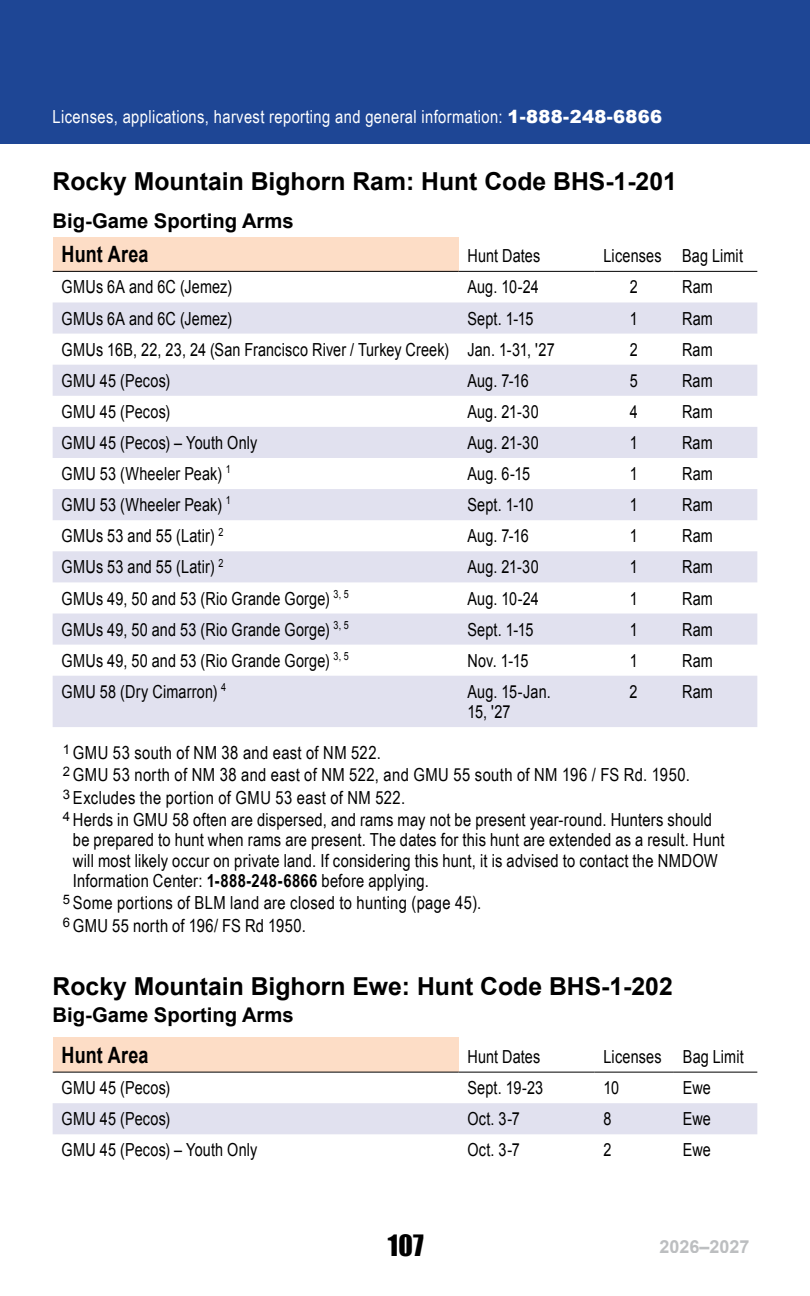
<style>
.page{position:relative;width:810px;height:1296px;background:#fff}
.page>*{position:absolute;margin:0;border:0;box-sizing:border-box;transform-origin:0 0}
.t1{font:27px "Impact";color:#000}
.t2{font:700 24.75px "Arial";color:#000}
.t3{font:700 22.5px "Arial";letter-spacing:.005em;color:#000;scale:.8 1}
.t4{font:700 20.25px "Arial";color:#000}
.t5{font:18px/20.2px "Arial";letter-spacing:.01em;color:#000;scale:.8 1}
.t6{font:18px/22.5px "Arial Narrow";letter-spacing:.015em;color:#000}
.t7{font:18px "Arial Narrow";letter-spacing:.02em;color:#fff}
.t8{font:700 18px "Arial";color:#bcbec0}
.s1{font-family:"Arial";font-weight:900}
.s2{font-weight:700}
</style>
<div class="page">
<div style="left:0;top:0;width:810px;height:143px;background:#1e4695"></div>
<div style="left:53px;top:237px;width:405px;height:34px;background:#fdddc6"></div>
<svg style="left:53px;top:302px;width:704px;height:425px;fill:#e1e1ef"></svg>
<hr style="left:53px;top:271px;width:405px;height:1px;background:#000">
<hr style="left:458px;top:271px;width:137px;height:1px;background:#000">
<hr style="left:595px;top:271px;width:78px;height:1px;background:#000">
<hr style="left:673px;top:271px;width:84px;height:1px;background:#000">
<div style="left:53px;top:1038px;width:405px;height:34px;background:#fdddc6"></div>
<div style="left:53px;top:1103px;width:704px;height:31px;background:#e1e1ef"></div>
<hr style="left:53px;top:1072px;width:405px;height:1px;background:#000">
<hr style="left:458px;top:1072px;width:137px;height:1px;background:#000">
<hr style="left:595px;top:1072px;width:79px;height:1px;background:#000">
<hr style="left:674px;top:1072px;width:83px;height:1px;background:#000">
<p class="t7" style="left:53px;top:103px;width:611px">Licenses, applications, harvest reporting and general information: <span class="s1">1-888-248-6866</span></p>
<h2 class="t2" style="left:53px;top:165px;width:626px">Rocky Mountain Bighorn Ram: Hunt Code BHS-1-201</h2>
<p class="t4" style="left:53px;top:208px;width:243px">Big-Game Sporting Arms</p>
<p class="t3" style="left:62px;top:240px;width:110px">Hunt Area</p>
<p class="t5" style="left:467px;top:246px;width:93px">Hunt Dates</p>
<p class="t5" style="left:604px;top:246px;width:176px">Licenses Bag Limit</p>
<p class="t5" style="left:62px;top:277px;width:214px">GMUs 6A and 6C (Jemez)</p>
<p class="t5" style="left:467px;top:277px;width:91px">Aug. 10-24</p>
<p class="t5" style="left:630px;top:277px;width:12px">2</p>
<p class="t5" style="left:682px;top:277px;width:40px">Ram</p>
<p class="t5" style="left:62px;top:308px;width:214px">GMUs 6A and 6C (Jemez)</p>
<p class="t5" style="left:467px;top:308px;width:84px">Sept. 1-15</p>
<p class="t5" style="left:630px;top:308px;width:12px">1</p>
<p class="t5" style="left:682px;top:308px;width:40px">Ram</p>
<p class="t5" style="left:62px;top:339px;width:618px">GMUs 16B, 22, 23, 24 (San Francisco River / Turkey Creek) Jan. 1-31, '27</p>
<p class="t5" style="left:630px;top:339px;width:12px">2</p>
<p class="t5" style="left:682px;top:339px;width:40px">Ram</p>
<p class="t5" style="left:62px;top:371px;width:137px">GMU 45 (Pecos)</p>
<p class="t5" style="left:467px;top:371px;width:78px">Aug. 7-16</p>
<p class="t5" style="left:630px;top:371px;width:12px">5</p>
<p class="t5" style="left:682px;top:371px;width:40px">Ram</p>
<p class="t5" style="left:62px;top:402px;width:137px">GMU 45 (Pecos)</p>
<p class="t5" style="left:467px;top:402px;width:91px">Aug. 21-30</p>
<p class="t5" style="left:630px;top:402px;width:12px">4</p>
<p class="t5" style="left:682px;top:402px;width:40px">Ram</p>
<p class="t5" style="left:62px;top:433px;width:246px">GMU 45 (Pecos) – Youth Only</p>
<p class="t5" style="left:467px;top:433px;width:91px">Aug. 21-30</p>
<p class="t5" style="left:630px;top:433px;width:12px">1</p>
<p class="t5" style="left:682px;top:433px;width:40px">Ram</p>
<p class="t5" style="left:62px;top:464px;width:213px">GMU 53 (Wheeler Peak) <sup>1</sup></p>
<p class="t5" style="left:467px;top:464px;width:80px">Aug. 6-15</p>
<p class="t5" style="left:630px;top:464px;width:12px">1</p>
<p class="t5" style="left:682px;top:464px;width:40px">Ram</p>
<p class="t5" style="left:62px;top:495px;width:213px">GMU 53 (Wheeler Peak) <sup>1</sup></p>
<p class="t5" style="left:467px;top:495px;width:84px">Sept. 1-10</p>
<p class="t5" style="left:630px;top:495px;width:12px">1</p>
<p class="t5" style="left:682px;top:495px;width:40px">Ram</p>
<p class="t5" style="left:62px;top:526px;width:204px">GMUs 53 and 55 (Latir) <sup>2</sup></p>
<p class="t5" style="left:467px;top:526px;width:78px">Aug. 7-16</p>
<p class="t5" style="left:630px;top:526px;width:12px">1</p>
<p class="t5" style="left:682px;top:526px;width:40px">Ram</p>
<p class="t5" style="left:62px;top:557px;width:204px">GMUs 53 and 55 (Latir) <sup>2</sup></p>
<p class="t5" style="left:467px;top:557px;width:91px">Aug. 21-30</p>
<p class="t5" style="left:630px;top:557px;width:12px">1</p>
<p class="t5" style="left:682px;top:557px;width:40px">Ram</p>
<p class="t5" style="left:62px;top:588px;width:360px">GMUs 49, 50 and 53 (Rio Grande Gorge) <sup>3,</sup> <sup>5</sup></p>
<p class="t5" style="left:467px;top:588px;width:91px">Aug. 10-24</p>
<p class="t5" style="left:630px;top:588px;width:12px">1</p>
<p class="t5" style="left:682px;top:588px;width:40px">Ram</p>
<p class="t5" style="left:62px;top:619px;width:360px">GMUs 49, 50 and 53 (Rio Grande Gorge) <sup>3,</sup> <sup>5</sup></p>
<p class="t5" style="left:467px;top:619px;width:84px">Sept. 1-15</p>
<p class="t5" style="left:630px;top:619px;width:12px">1</p>
<p class="t5" style="left:682px;top:619px;width:40px">Ram</p>
<p class="t5" style="left:62px;top:650px;width:360px">GMUs 49, 50 and 53 (Rio Grande Gorge) <sup>3,</sup> <sup>5</sup></p>
<p class="t5" style="left:467px;top:650px;width:78px">Nov. 1-15</p>
<p class="t5" style="left:630px;top:650px;width:12px">1</p>
<p class="t5" style="left:682px;top:650px;width:40px">Ram</p>
<p class="t5" style="left:62px;top:682px;width:207px">GMU 58 (Dry Cimarron) <sup>4</sup></p>
<p class="t5" style="left:467px;top:682px;width:102px">Aug. 15-Jan.<br>15, '27</p>
<p class="t5" style="left:629px;top:681px;width:12px">2</p>
<p class="t5" style="left:682px;top:682px;width:40px">Ram</p>
<p class="t6" style="left:63px;top:740px;width:651px"><sup>1</sup> GMU 53 south of NM 38 and east of NM 522.<br><sup>2</sup> GMU 53 north of NM 38 and east of NM 522, and GMU 55 south of NM 196 / FS Rd. 1950.<br><sup>3</sup> Excludes the portion of GMU 53 east of NM 522.<br><sup>4</sup> Herds in GMU 58 often are dispersed, and rams may not be present year-round. Hunters should</p>
<p class="t6" style="left:73px;top:829px;width:653px;line-height:20.2px">be prepared to hunt when rams are present. The dates for this hunt are extended as a result. Hunt will most likely occur on private land. If considering this hunt, it is advised to contact the NMDOW<br>Information Center: <span class="s2">1-888-248-6866</span> before applying.</p>
<p class="t6" style="left:63px;top:891px;width:420px"><sup>5</sup> Some portions of BLM land are closed to hunting (page 45).<br><sup>6</sup> GMU 55 north of 196/ FS Rd 1950.</p>
<h2 class="t2" style="left:53px;top:970px;width:622px">Rocky Mountain Bighorn Ewe: Hunt Code BHS-1-202</h2>
<p class="t4" style="left:53px;top:1002px;width:243px">Big-Game Sporting Arms</p>
<p class="t3" style="left:62px;top:1040px;width:110px">Hunt Area</p>
<p class="t5" style="left:467px;top:1047px;width:93px">Hunt Dates</p>
<p class="t5" style="left:604px;top:1047px;width:177px">Licenses Bag Limit</p>
<p class="t5" style="left:62px;top:1078px;width:137px">GMU 45 (Pecos)</p>
<p class="t5" style="left:467px;top:1078px;width:96px">Sept. 19-23</p>
<p class="t5" style="left:604px;top:1078px;width:21px">10</p>
<p class="t5" style="left:683px;top:1078px;width:36px">Ewe</p>
<p class="t5" style="left:62px;top:1109px;width:137px">GMU 45 (Pecos)</p>
<p class="t5" style="left:467px;top:1109px;width:67px">Oct. 3-7</p>
<p class="t5" style="left:604px;top:1109px;width:12px">8</p>
<p class="t5" style="left:683px;top:1109px;width:36px">Ewe</p>
<p class="t5" style="left:62px;top:1140px;width:246px">GMU 45 (Pecos) – Youth Only</p>
<p class="t5" style="left:467px;top:1140px;width:67px">Oct. 3-7</p>
<p class="t5" style="left:604px;top:1140px;width:12px">2</p>
<p class="t5" style="left:683px;top:1140px;width:36px">Ewe</p>
<h1 class="t1" style="left:388px;top:1224px;width:37px">107</h1>
<p class="t8" style="left:659px;top:1235px;width:92px">2026–2027</p>
</div>
